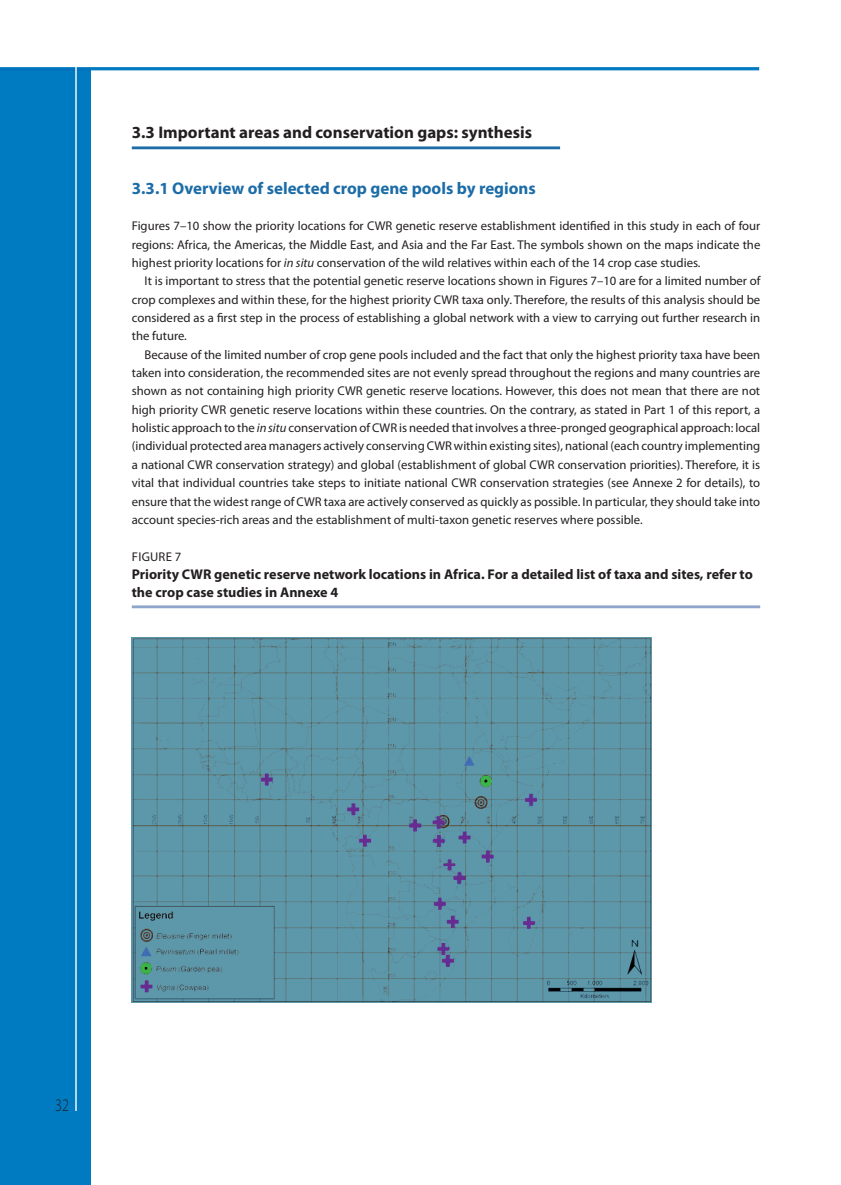
<style>
.page{position:relative;width:841px;height:1185px;background:#fff}
.page>*{position:absolute;margin:0;border:0;box-sizing:border-box;transform-origin:0 0}
.t1{font:300 17.7px "Myriad Pro";color:#231f20;scale:.8 1}
.t2{font:700 16.95px "Myriad Pro";color:#231f20}
.t3{font:700 16.95px "Myriad Pro";color:#1c6ca7}
.t4{font:700 14.1px/18.3px "Myriad Pro";color:#231f20}
.t5{font:12.75px/18.3px "Myriad Pro";color:#231f20;text-align:justify}
.s1{font-style:italic}
</style>
<div class="page">
<div style="left:0;top:70px;width:91px;height:1114px;background:#007ac1"></div>
<svg style="left:0;top:67px;width:759px;height:3px"></svg>
<hr style="left:0;top:68px;width:91px;height:2px;background:#0073bc">
<hr style="left:75px;top:60px;width:2px;height:1050px;background:#fff">
<hr style="left:132px;top:146px;width:428px;height:3px;background:#1c6ca7">
<hr style="left:132px;top:605px;width:628px;height:3px;background:#8fa5ca">
<img style="left:132px;top:637px;width:519px;height:364px">
<h2 class="t2" style="left:132px;top:125px;width:402px">3.3 Important areas and conservation gaps: synthesis</h2>
<h2 class="t3" style="left:132px;top:180px;width:405px">3.3.1 Overview of selected crop gene pools by regions</h2>
<p class="t5" style="left:132px;top:217px;width:630px">Figures 7–10 show the priority locations for CWR genetic reserve establishment identified in this study in each of four regions: Africa, the Americas, the Middle East, and Asia and the Far East. The symbols shown on the maps indicate the highest priority locations for <span class="s1">in situ</span> conservation of the wild relatives within each of the 14 crop case studies.</p>
<p class="t5" style="left:132px;top:272px;width:630px;text-indent:13px">It is important to stress that the potential genetic reserve locations shown in Figures 7–10 are for a limited number of crop complexes and within these, for the highest priority CWR taxa only. Therefore, the results of this analysis should be considered as a first step in the process of establishing a global network with a view to carrying out further research in the future.</p>
<p class="t5" style="left:132px;top:346px;width:630px;text-indent:13px">Because of the limited number of crop gene pools included and the fact that only the highest priority taxa have been taken into consideration, the recommended sites are not evenly spread throughout the regions and many countries are shown as not containing high priority CWR genetic reserve locations. However, this does not mean that there are not high priority CWR genetic reserve locations within these countries. On the contrary, as stated in Part 1 of this report, a holistic approach to the <span class="s1">in situ</span> conservation of CWR is needed that involves a three-pronged geographical approach: local (individual protected area managers actively conserving CWR within existing sites), national (each country implementing a national CWR conservation strategy) and global (establishment of global CWR conservation priorities). Therefore, it is vital that individual countries take steps to initiate national CWR conservation strategies (see Annexe 2 for details), to ensure that the widest range of CWR taxa are actively conserved as quickly as possible. In particular, they should take into account species-rich areas and the establishment of multi-taxon genetic reserves where possible.</p>
<p class="t5" style="left:132px;top:547px;width:51px">FIGURE 7</p>
<p class="t4" style="left:132px;top:565px;width:622px">Priority CWR genetic reserve network locations in Africa. For a detailed list of taxa and sites, refer to the crop case studies in Annexe 4</p>
<h1 class="t1" style="left:55px;top:1097px;width:19px">32</h1>
</div>
